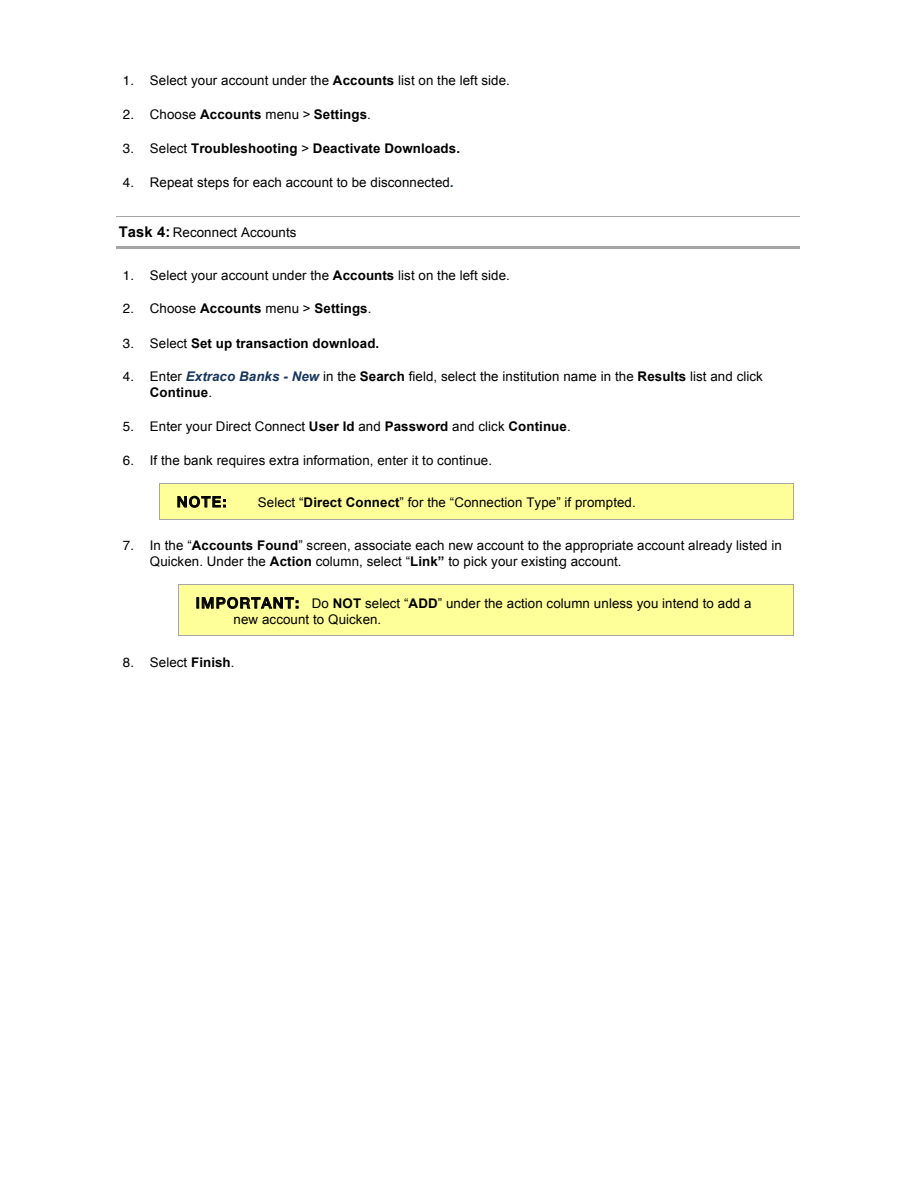
<style>
.page{position:relative;width:918px;height:1188px;background:#fff}
.page>*{position:absolute;margin:0;border:0;box-sizing:border-box;transform-origin:0 0}
.t1{font:500 14.7px "Helvetica Neue";color:#000}
.t2{font:13.35px/15.5px "Arial";letter-spacing:.005em;color:#000}
.t3{font:700 13.35px "Arial";letter-spacing:.01em;color:#000}
.s1{font-family:"Helvetica"}
.s2{font-weight:700}
.s3{font-family:"Helvetica";font-weight:400}
.s4{font-weight:400}
.s5{font-weight:700;font-style:italic;color:#17365d}
.s6{font-weight:700;font-size:14.7px}
.s7{font-family:"Helvetica Neue";font-weight:500;font-size:14.7px}
</style>
<div class="page">
<hr style="left:117px;top:217px;width:683px;height:1px;background:#a6a6a6">
<hr style="left:117px;top:246px;width:683px;height:3px;background:#a6a6a6">
<div style="left:160px;top:483px;width:633px;height:36px;background:#ff9"></div>
<hr style="left:160px;top:483px;width:633px;height:1px;background:#a6a6a6">
<hr style="left:160px;top:519px;width:633px;height:1px;background:#a6a6a6">
<hr style="left:160px;top:483px;width:1px;height:36px;background:#a6a6a6">
<hr style="left:793px;top:483px;width:1px;height:36px;background:#a6a6a6">
<div style="left:179px;top:584px;width:614px;height:27px;background:#ff9"></div>
<hr style="left:179px;top:584px;width:614px;height:1px;background:#a6a6a6">
<div style="left:179px;top:611px;width:614px;height:25px;background:#ff9"></div>
<hr style="left:179px;top:636px;width:614px;height:1px;background:#a6a6a6">
<svg style="left:793px;top:584px;width:1px;height:52px"></svg>
<p class="t2" style="left:123px;top:73px;width:389px"><span class="s1">1.</span> Select your account under the <span class="s2">Accounts</span> list on the left side.</p>
<p class="t3" style="left:123px;top:105px;width:250px"><span class="s3">2.</span> <span class="s4">Choose</span> Accounts <span class="s4">menu &gt;</span> Settings<span class="s4">.</span></p>
<p class="t3" style="left:123px;top:139px;width:339px"><span class="s3">3.</span> <span class="s4">Select</span> Troubleshooting <span class="s4">&gt;</span> Deactivate Downloads.</p>
<p class="t2" style="left:123px;top:174px;width:332px"><span class="s1">4.</span> Repeat steps for each account to be disconnected<span class="s5">.</span></p>
<p class="t2" style="left:119px;top:225px;width:179px"><span class="s6">Task 4:</span> Reconnect Accounts</p>
<p class="t2" style="left:123px;top:267px;width:389px"><span class="s1">1.</span> Select your account under the <span class="s2">Accounts</span> list on the left side.</p>
<p class="t3" style="left:123px;top:300px;width:250px"><span class="s3">2.</span> <span class="s4">Choose</span> Accounts <span class="s4">menu &gt;</span> Settings<span class="s4">.</span></p>
<p class="t3" style="left:123px;top:334px;width:258px"><span class="s3">3.</span> <span class="s4">Select</span> Set up transaction download.</p>
<p class="t2" style="left:150px;top:369px;width:614px;text-indent:-27px"><span class="s1">4.</span> Enter <span class="s5">Extraco Banks - New</span> in the <span class="s2">Search</span> field, select the institution name in the <span class="s2">Results</span> list and click<br><span class="s2">Continue</span>.</p>
<p class="t2" style="left:123px;top:418px;width:449px"><span class="s1">5.</span> Enter your Direct Connect <span class="s2">User Id</span> and <span class="s2">Password</span> and click <span class="s2">Continue</span>.</p>
<p class="t2" style="left:123px;top:453px;width:371px"><span class="s1">6.</span> If the bank requires extra information, enter it to continue.</p>
<p class="t1" style="left:177px;top:490px;width:51px">NOTE:</p>
<p class="t2" style="left:258px;top:495px;width:379px">Select “<span class="s2">Direct Connect</span>” for the “Connection Type” if prompted.</p>
<p class="t2" style="left:150px;top:538px;width:634px;line-height:15.9px;text-indent:-27px"><span class="s1">7.</span> In the “<span class="s2">Accounts Found</span>” screen, associate each new account to the appropriate account already listed in<br>Quicken. Under the <span class="s2">Action</span> column, select “<span class="s2">Link”</span> to pick your existing account.</p>
<p class="t2" style="left:234px;top:596px;width:519px;text-indent:-38px"><span class="s7">IMPORTANT:</span> Do <span class="s2">NOT</span> select “<span class="s2">ADD</span>” under the action column unless you intend to add a new account to Quicken.</p>
<p class="t2" style="left:123px;top:655px;width:113px"><span class="s1">8.</span> Select <span class="s2">Finish</span>.</p>
</div>
